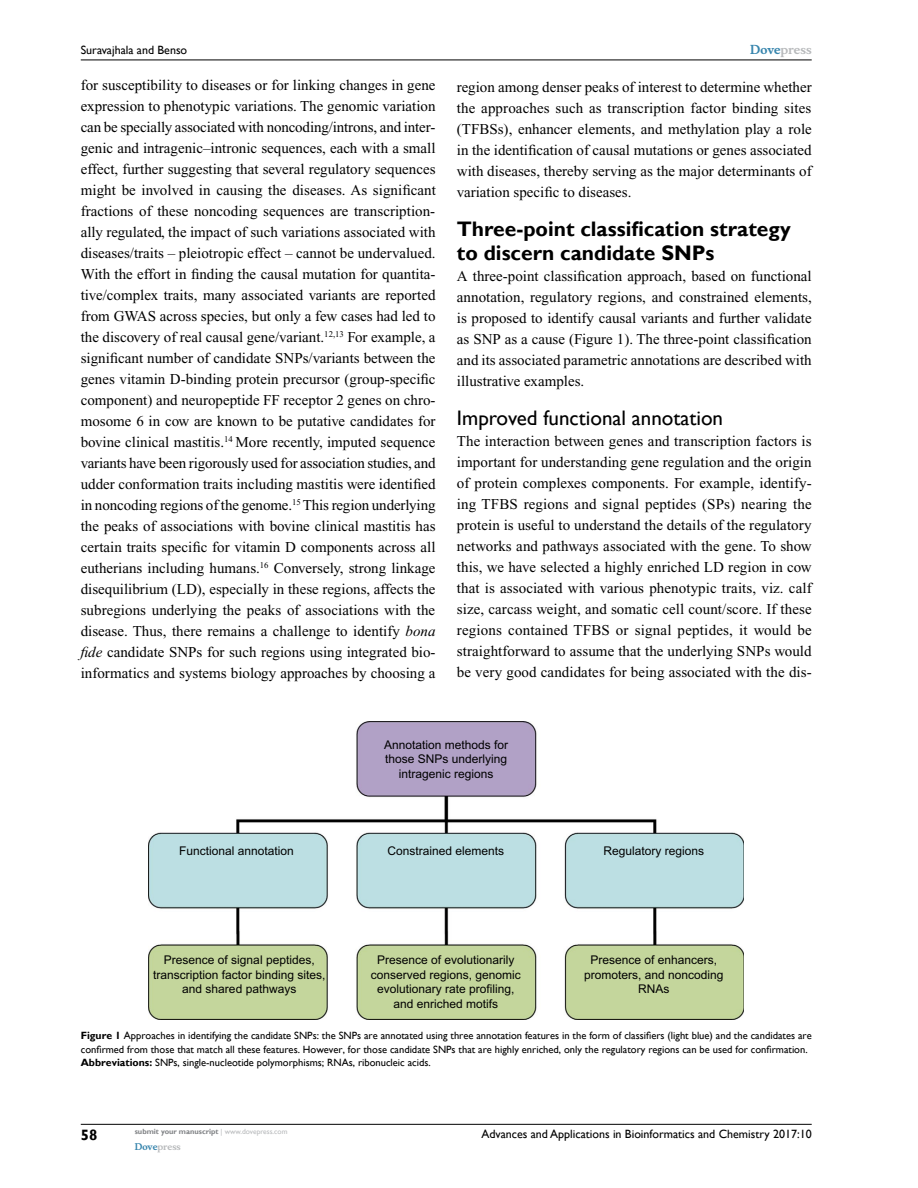
<style>
.page{position:relative;width:918px;height:1188px;background:#fff}
.page>*{position:absolute;margin:0;border:0;box-sizing:border-box;transform-origin:0 0}
.t1{font:700 21px/24px "Gill Sans";color:#000}
.t2{font:21px "Gill Sans";color:#000}
.t3{font:15px/21px "Times New Roman";color:#000;text-align:justify}
.t4{font:700 15px "Gill Sans";color:#000}
.t5{font:12px/14.4px "Arial";color:#000;text-align:center}
.t6{font:12px "Gill Sans";color:#000}
.t7{font:700 12px "Musee";color:#b8babc}
.t8{font:10.5px/13.5px "Gill Sans";color:#000}
.t9{font:700 9px "Musee";color:#b8babc}
.t10{font:700 7.5px "Gill Sans";color:#808285}
.s1{color:#3785ad}
.s2{font-style:italic}
.s3{font-weight:700}
.s4{font-weight:400;color:#b8babc}
</style>
<div class="page">
<hr style="left:81px;top:1124px;width:731px;height:1px;background:#000">
<hr style="left:81px;top:60px;width:731px;height:1px;background:#000">
<img style="left:149px;top:722px;width:595px;height:298px">
<p class="t7" style="left:750px;top:43px;width:63px"><span class="s1">Dove</span>press</p>
<p class="t6" style="left:81px;top:43px;width:108px">Suravajhala and Benso</p>
<p class="t3" style="left:81px;top:74px;width:357px">for susceptibility to diseases or for linking changes in gene expression to phenotypic variations. The genomic variation can be specially associated with noncoding/introns, and inter&shy;genic and intragenic–intronic sequences, each with a small effect, further suggesting that several regulatory sequences might be involved in causing the diseases. As significant fractions of these noncoding sequences are transcription&shy;ally regulated, the impact of such variations associated with diseases/traits – pleiotropic effect – cannot be undervalued.<br>With the effort in finding the causal mutation for quantita&shy;tive/complex traits, many associated variants are reported from GWAS across species, but only a few cases had led to the discovery of real causal gene/variant.<sup>12,13</sup> For example, a significant number of candidate SNPs/variants between the genes vitamin D-binding protein precursor (group-specific component) and neuropeptide FF receptor 2 genes on chro&shy;mosome 6 in cow are known to be putative candidates for bovine clinical mastitis.<sup>14</sup> More recently, imputed sequence variants have been rigorously used for association studies, and udder conformation traits including mastitis were identified in noncoding regions of the genome.<sup>15</sup> This region underlying the peaks of associations with bovine clinical mastitis has certain traits specific for vitamin D components across all eutherians including humans.<sup>16</sup> Conversely, strong linkage disequilibrium (LD), especially in these regions, affects the subregions underlying the peaks of associations with the disease. Thus, there remains a challenge to identify <span class="s2">bona fide</span> candidate SNPs for such regions using integrated bio&shy;informatics and systems biology approaches by choosing a</p>
<p class="t3" style="left:457px;top:77px;width:356px">region among denser peaks of interest to determine whether the approaches such as transcription factor binding sites (TFBSs), enhancer elements, and methylation play a role in the identification of causal mutations or genes associated with diseases, thereby serving as the major determinants of variation specific to diseases.</p>
<h1 class="t1" style="left:457px;top:218px;width:336px">Three-point classification strategy to discern candidate SNPs</h1>
<p class="t3" style="left:457px;top:266px;width:357px">A three-point classification approach, based on functional annotation, regulatory regions, and constrained elements, is proposed to identify causal variants and further validate as SNP as a cause (Figure 1). The three-point classification and its associated parametric annotations are described with illustrative examples.</p>
<h1 class="t2" style="left:457px;top:406px;width:268px">Improved functional annotation</h1>
<p class="t3" style="left:457px;top:431px;width:356px">The interaction between genes and transcription factors is important for understanding gene regulation and the origin of protein complexes components. For example, identify&shy;ing TFBS regions and signal peptides (SPs) nearing the protein is useful to understand the details of the regulatory networks and pathways associated with the gene. To show this, we have selected a highly enriched LD region in cow that is associated with various phenotypic traits, viz. calf size, carcass weight, and somatic cell count/score. If these regions contained TFBS or signal peptides, it would be straightforward to assume that the underlying SNPs would be very good candidates for being associated with the dis-</p>
<p class="t5" style="left:179px;top:845px;width:116px">Functional annotation</p>
<p class="t5" style="left:153px;top:954px;width:174px">Presence of signal peptides, transcription factor binding sites, and shared pathways</p>
<p class="t5" style="left:384px;top:739px;width:126px">Annotation methods for those SNPs underlying intragenic regions</p>
<p class="t5" style="left:388px;top:845px;width:118px">Constrained elements</p>
<p class="t5" style="left:604px;top:845px;width:102px">Regulatory regions</p>
<p class="t5" style="left:371px;top:954px;width:152px">Presence of evolutionarily conserved regions, genomic evolutionary rate profiling, and enriched motifs</p>
<p class="t5" style="left:584px;top:954px;width:141px">Presence of enhancers, promoters, and noncoding<br>RNAs</p>
<p class="t8" style="left:81px;top:1029px;width:732px"><span class="s3">Figure 1</span> Approaches in identifying the candidate SNPs: the SNPs are annotated using three annotation features in the form of classifiers (light blue) and the candidates are confirmed from those that match all these features. However, for those candidate SNPs that are highly enriched, only the regulatory regions can be used for confirmation.<br><span class="s3">Abbreviations:</span> SNPs, single-nucleotide polymorphisms; RNAs, ribonucleic acids.</p>
<p class="t4" style="left:81px;top:1126px;width:18px">58</p>
<p class="t10" style="left:135px;top:1127px;width:154px">submit your manuscript <span class="s4">| www.dovepress.com</span></p>
<p class="t9" style="left:135px;top:1141px;width:48px"><span class="s1">Dove</span>press</p>
<p class="t6" style="left:481px;top:1127px;width:332px">Advances and Applications in Bioinformatics and Chemistry 2017:10</p>
</div>
